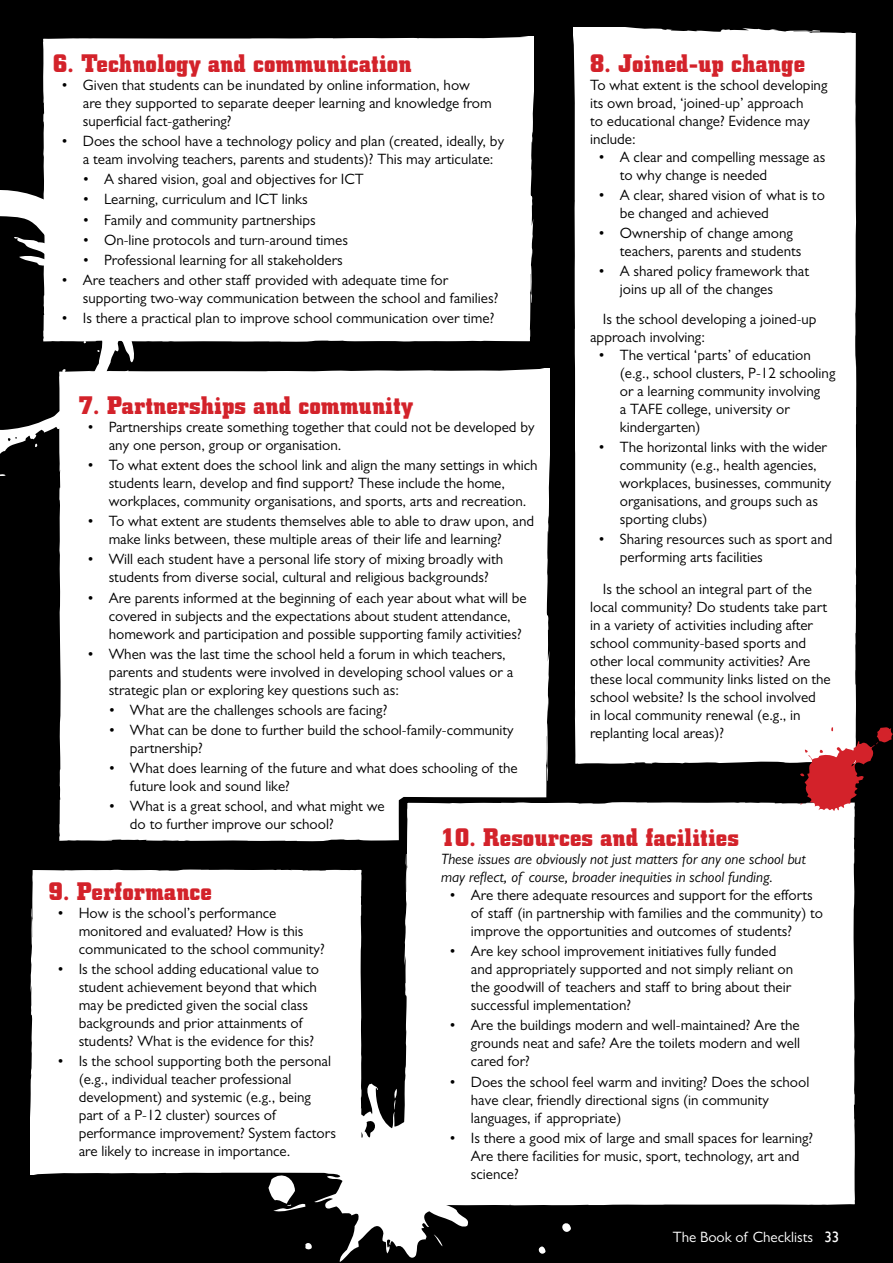
<style>
.page{position:relative;width:893px;height:1263px;background:#000}
.page>*{position:absolute;margin:0;border:0;box-sizing:border-box;transform-origin:0 0}
.t1{font:700 25.5px "Square Slabserif 711 BT";color:#d3222a}
.t2{font:15px/18px "Gill Sans";color:#000}
.t3{font:italic 15px/18px "Gill Sans";color:#000}
.t4{font:15px "Gill Sans";color:#fff}
.s1{font-style:inherit}
</style>
<div class="page">
<div style="left:43px;top:36px;width:491px;height:306px;background:#fff"></div>
<div style="left:573px;top:27px;width:284px;height:737px;background:#fff"></div>
<div style="left:59px;top:368px;width:491px;height:474px;background:#fff"></div>
<div style="left:398px;top:794px;width:457px;height:412px;background:#fff"></div>
<div style="left:30px;top:869px;width:332px;height:306px;background:#fff"></div>
<svg style="left:268px;top:1051px;width:303px;height:211px;fill:#fff"></svg>
<svg style="left:800px;top:726px;width:93px;height:85px"></svg>
<svg style="left:0;top:187px;width:135px;height:290px"></svg>
<h1 class="t1" style="left:53px;top:47px;width:360px">6. Technology and communication</h1>
<p class="t2" style="left:83px;top:76px;width:410px;text-indent:-21px">• Given that students can be inundated by online information, how are they supported to separate deeper learning and knowledge from superficial fact-gathering?</p>
<p class="t2" style="left:83px;top:132px;width:423px;text-indent:-21px">• Does the school have a technology policy and plan (created, ideally, by a team involving teachers, parents and students)? This may articulate:</p>
<p class="t2" style="left:83px;top:170px;width:282px">• A shared vision, goal and objectives for ICT</p>
<p class="t2" style="left:83px;top:190px;width:226px">• Learning, curriculum and ICT links</p>
<p class="t2" style="left:83px;top:210px;width:234px">• Family and community partnerships</p>
<p class="t2" style="left:83px;top:231px;width:267px">• On-line protocols and turn-around times</p>
<p class="t2" style="left:83px;top:251px;width:262px">• Professional learning for all stakeholders</p>
<p class="t2" style="left:83px;top:271px;width:417px;text-indent:-21px">• Are teachers and other staff provided with adequate time for supporting two-way communication between the school and families?</p>
<p class="t2" style="left:62px;top:309px;width:434px">• Is there a practical plan to improve school communication over time?</p>
<h1 class="t1" style="left:590px;top:47px;width:217px">8. Joined-up change</h1>
<p class="t2" style="left:590px;top:76px;width:239px">To what extent is the school developing its own broad, ‘joined-up’ approach<br>to educational change? Evidence may include:</p>
<p class="t2" style="left:620px;top:148px;width:207px;text-indent:-21px">• A clear and compelling message as to why change is needed</p>
<p class="t2" style="left:620px;top:186px;width:207px;text-indent:-21px">• A clear, shared vision of what is to be changed and achieved</p>
<p class="t2" style="left:620px;top:224px;width:183px;text-indent:-21px">• Ownership of change among teachers, parents and students</p>
<p class="t2" style="left:620px;top:262px;width:191px;text-indent:-21px">• A shared policy framework that joins up all of the changes</p>
<p class="t2" style="left:590px;top:310px;width:228px;text-indent:13px">Is the school developing a joined-up approach involving:</p>
<p class="t2" style="left:620px;top:346px;width:217px;text-indent:-21px">• The vertical ‘parts’ of education (e.g., school clusters, P-12 schooling or a learning community involving<br>a TAFE college, university or kindergarten)</p>
<p class="t2" style="left:620px;top:438px;width:213px;text-indent:-21px">• The horizontal links with the wider community (e.g., health agencies, workplaces, businesses, community organisations, and groups such as sporting clubs)</p>
<p class="t2" style="left:620px;top:530px;width:214px;text-indent:-21px">• Sharing resources such as sport and performing arts facilities</p>
<p class="t2" style="left:590px;top:580px;width:242px;text-indent:13px">Is the school an integral part of the local community? Do students take part in a variety of activities including after school community-based sports and other local community activities? Are these local community links listed on the school website? Is the school involved<br>in local community renewal (e.g., in replanting local areas)?</p>
<h1 class="t1" style="left:79px;top:389px;width:336px">7. Partnerships and community</h1>
<p class="t2" style="left:109px;top:418px;width:427px;text-indent:-21px">• Partnerships create something together that could not be developed by any one person, group or organisation.</p>
<p class="t2" style="left:109px;top:456px;width:430px;text-indent:-21px">• To what extent does the school link and align the many settings in which students learn, develop and find support? These include the home, workplaces, community organisations, and sports, arts and recreation.</p>
<p class="t2" style="left:109px;top:512px;width:427px;text-indent:-21px">• To what extent are students themselves able to able to draw upon, and make links between, these multiple areas of their life and learning?</p>
<p class="t2" style="left:87px;top:550px;width:417px;text-align:center">• Will each student have a personal life story of mixing broadly with students from diverse social, cultural and religious backgrounds?</p>
<p class="t2" style="left:109px;top:588px;width:420px;text-indent:-21px">• Are parents informed at the beginning of each year about what will be covered in subjects and the expectations about student attendance, homework and participation and possible supporting family activities?</p>
<p class="t2" style="left:109px;top:645px;width:406px;text-indent:-21px">• When was the last time the school held a forum in which teachers, parents and students were involved in developing school values or a strategic plan or exploring key questions such as:</p>
<p class="t2" style="left:109px;top:701px;width:280px">• What are the challenges schools are facing?</p>
<p class="t2" style="left:130px;top:721px;width:385px;text-indent:-21px">• What can be done to further build the school-family-community partnership?</p>
<p class="t2" style="left:130px;top:759px;width:389px;text-indent:-21px">• What does learning of the future and what does schooling of the future look and sound like?</p>
<p class="t2" style="left:130px;top:797px;width:256px;text-indent:-21px">• What is a great school, and what might we do to further improve our school?</p>
<h1 class="t1" style="left:441px;top:821px;width:299px">10. Resources and facilities</h1>
<p class="t3" style="left:441px;top:850px;width:366px">These issues are obviously not just matters for any one school but may reflect, of course, broader inequities in school funding.</p>
<p class="t2" style="left:471px;top:886px;width:354px;text-indent:-21px">• Are there adequate resources and support for the efforts of staff (in partnership with families and the community) to improve the opportunities and outcomes of students?</p>
<p class="t2" style="left:471px;top:942px;width:324px;text-indent:-21px">• Are key school improvement initiatives fully funded and appropriately supported and not simply reliant on the goodwill of teachers and staff to bring about their successful implementation?</p>
<p class="t2" style="left:471px;top:1016px;width:331px;text-align:justify;text-indent:-21px">• Are the buildings modern and well-maintained? Are the grounds neat and safe? Are the toilets modern and well cared for?</p>
<p class="t2" style="left:471px;top:1072px;width:340px;text-indent:-21px">• Does the school feel warm and inviting? Does the school have clear, friendly directional signs (in community languages, if appropriate)</p>
<p class="t2" style="left:471px;top:1128px;width:344px;text-indent:-21px">• Is there a good mix of large and small spaces for learning?<br>Are there facilities for music, sport, technology, art and science?</p>
<h1 class="t1" style="left:49px;top:875px;width:165px">9. Performance</h1>
<p class="t2" style="left:79px;top:904px;width:248px;text-indent:-21px">• How is the school’s performance monitored and evaluated? How is this communicated to the school community?</p>
<p class="t2" style="left:79px;top:960px;width:242px;text-indent:-21px">• Is the school adding educational value to student achievement beyond that which may be predicted given the social class backgrounds and prior attainments of students? What is the evidence for this?</p>
<p class="t2" style="left:79px;top:1052px;width:259px;text-indent:-21px">• Is the school supporting both the personal (e.g., individual teacher professional development) and systemic (e.g., being part of a P-12 cluster) sources of performance improvement? System factors are likely to increase in importance.</p>
<p class="t4" style="left:673px;top:1228px;width:168px">The Book of Checklists <span class="s1">33</span></p>
</div>
